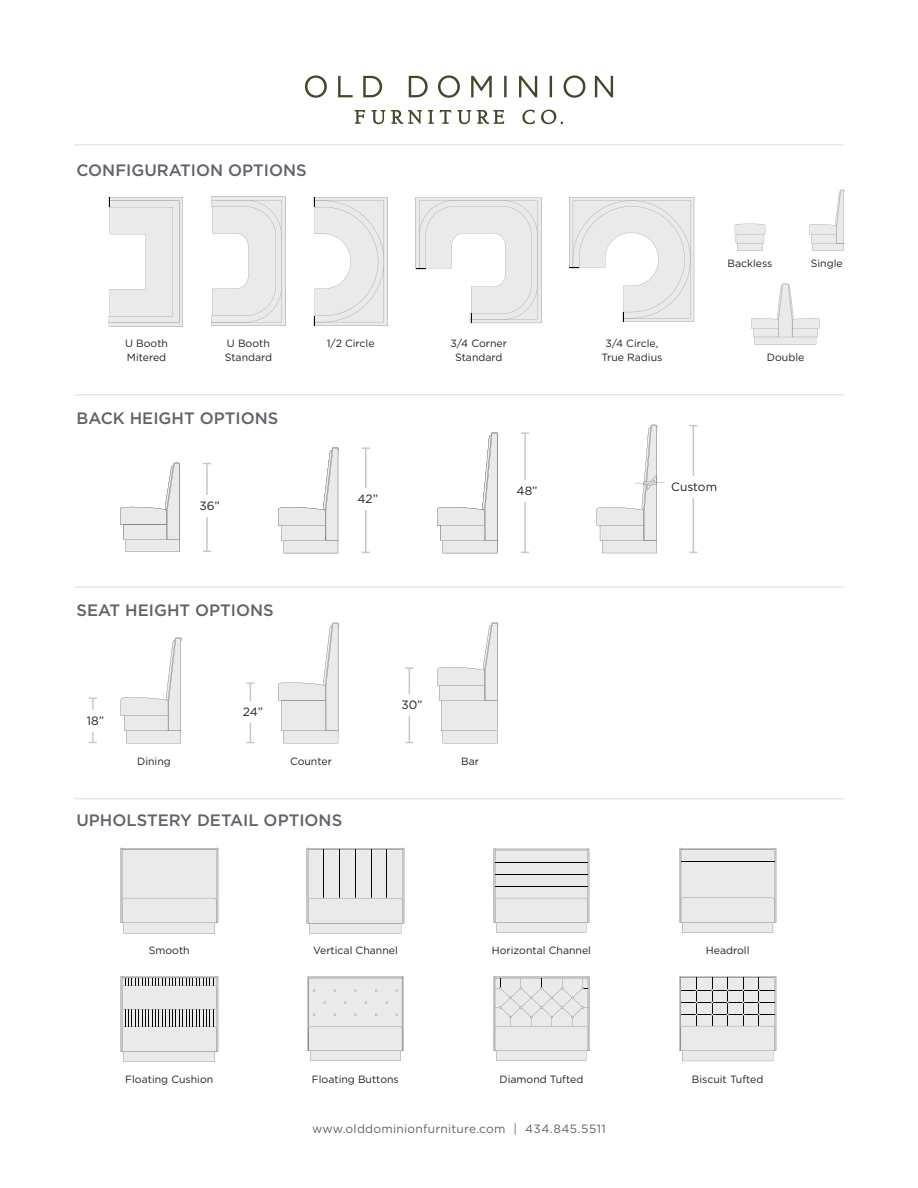
<style>
.page{position:relative;width:918px;height:1188px;background:#fff}
.page>*{position:absolute;margin:0;border:0;box-sizing:border-box;transform-origin:0 0}
.t1{font:500 16.5px "Gotham";color:#5f636a}
.t2{font:12px "Gotham";letter-spacing:.02em;color:#636366}
.t3{font:12px "Gotham";color:#231f20}
.t4{font:10.5px/13.5px "Gotham";color:#231f20}
</style>
<div class="page">
<hr style="left:74px;top:144px;width:770px;height:1px;background:#e6e7e9">
<svg style="left:679px;top:848px;width:97px;height:85px;background:#e3e3e3"></svg>
<hr style="left:681px;top:862px;width:93px;height:1px;background:#040503">
<svg style="left:493px;top:848px;width:96px;height:85px;background:#e5e5e5"></svg>
<hr style="left:495px;top:886px;width:93px;height:1px;background:#040503">
<hr style="left:495px;top:874px;width:93px;height:1px;background:#040503">
<hr style="left:495px;top:862px;width:93px;height:1px;background:#040503">
<svg style="left:120px;top:848px;width:98px;height:85px;background:#e5e5e5"></svg>
<svg style="left:307px;top:848px;width:97px;height:85px;background:#e3e3e3"></svg>
<hr style="left:324px;top:850px;width:1px;height:48px;background:#040503">
<hr style="left:340px;top:850px;width:1px;height:48px;background:#040503">
<hr style="left:355px;top:850px;width:1px;height:48px;background:#040503">
<hr style="left:371px;top:850px;width:1px;height:48px;background:#040503">
<hr style="left:387px;top:850px;width:1px;height:48px;background:#040503">
<svg style="left:679px;top:976px;width:97px;height:85px;background:#d8d8d8"></svg>
<svg style="left:307px;top:976px;width:97px;height:85px;background:#e5e5e5"></svg>
<svg style="left:493px;top:976px;width:97px;height:85px;background:#e2e2e2"></svg>
<svg style="left:120px;top:976px;width:98px;height:86px;background:#d2d2d2"></svg>
<svg style="left:121px;top:637px;width:61px;height:106px"></svg>
<svg style="left:278px;top:623px;width:61px;height:120px"></svg>
<svg style="left:437px;top:622px;width:61px;height:121px"></svg>
<svg style="left:596px;top:425px;width:69px;height:128px"></svg>
<svg style="left:437px;top:432px;width:61px;height:121px"></svg>
<svg style="left:278px;top:447px;width:61px;height:106px"></svg>
<svg style="left:120px;top:463px;width:60px;height:89px"></svg>
<svg style="left:211px;top:197px;width:74px;height:129px"></svg>
<svg style="left:109px;top:197px;width:74px;height:129px"></svg>
<svg style="left:314px;top:197px;width:74px;height:129px"></svg>
<svg style="left:416px;top:197px;width:125px;height:126px"></svg>
<svg style="left:569px;top:197px;width:125px;height:125px"></svg>
<svg style="left:735px;top:224px;width:30px;height:26px"></svg>
<svg style="left:809px;top:190px;width:35px;height:60px"></svg>
<svg style="left:751px;top:284px;width:69px;height:60px"></svg>
<hr style="left:206px;top:464px;width:2px;height:87px;background:#c7c8ca">
<svg style="left:203px;top:550px;width:8px;height:2px"></svg>
<div style="left:189px;top:495px;width:40px;height:22px;background:#fff"></div>
<hr style="left:365px;top:449px;width:2px;height:103px;background:#c7c8ca">
<svg style="left:362px;top:447px;width:8px;height:2px"></svg>
<div style="left:348px;top:488px;width:40px;height:22px;background:#fff"></div>
<hr style="left:524px;top:433px;width:2px;height:119px;background:#c7c8ca">
<svg style="left:521px;top:432px;width:8px;height:2px"></svg>
<div style="left:507px;top:480px;width:41px;height:22px;background:#fff"></div>
<hr style="left:693px;top:426px;width:1px;height:126px;background:#c7c8ca">
<div style="left:675px;top:476px;width:41px;height:21px;background:#fff"></div>
<hr style="left:92px;top:698px;width:2px;height:44px;background:#c7c8ca">
<div style="left:75px;top:710px;width:40px;height:22px;background:#fff"></div>
<hr style="left:250px;top:683px;width:1px;height:60px;background:#c7c8ca">
<svg style="left:246px;top:682px;width:8px;height:2px"></svg>
<div style="left:232px;top:701px;width:41px;height:22px;background:#fff"></div>
<hr style="left:409px;top:668px;width:1px;height:75px;background:#c7c8ca">
<svg style="left:405px;top:667px;width:8px;height:2px"></svg>
<div style="left:391px;top:694px;width:41px;height:21px;background:#fff"></div>
<svg style="left:305px;top:75px;width:308px;height:49px"></svg>
<hr style="left:74px;top:394px;width:770px;height:2px;background:#e6e7e9">
<hr style="left:74px;top:586px;width:770px;height:2px;background:#e6e7e9">
<hr style="left:74px;top:798px;width:770px;height:1px;background:#e6e7e9">
<h1 class="t1" style="left:76px;top:160px;width:232px">CONFIGURATION OPTIONS</h1>
<p class="t4" style="left:728px;top:257px;width:46px">Backless</p>
<p class="t4" style="left:811px;top:257px;width:33px">Single</p>
<p class="t4" style="left:125px;top:337px;width:44px">U Booth<br>Mitered</p>
<p class="t4" style="left:225px;top:337px;width:49px">U Booth<br>Standard</p>
<p class="t4" style="left:327px;top:337px;width:49px">1/2 Circle</p>
<p class="t4" style="left:451px;top:337px;width:58px;text-align:center">3/4 Corner<br>Standard</p>
<p class="t4" style="left:601px;top:337px;width:63px;text-align:center">3/4 Circle,<br>True Radius</p>
<h1 class="t1" style="left:76px;top:408px;width:203px">BACK HEIGHT OPTIONS</h1>
<p class="t3" style="left:199px;top:501px;width:22px">36”</p>
<p class="t3" style="left:358px;top:493px;width:22px">42”</p>
<p class="t3" style="left:517px;top:485px;width:22px">48”</p>
<p class="t3" style="left:671px;top:481px;width:47px">Custom</p>
<p class="t4" style="left:767px;top:351px;width:39px">Double</p>
<h1 class="t1" style="left:76px;top:601px;width:199px">SEAT HEIGHT OPTIONS</h1>
<p class="t3" style="left:87px;top:716px;width:19px">18”</p>
<p class="t4" style="left:137px;top:755px;width:35px">Dining</p>
<p class="t3" style="left:243px;top:707px;width:22px">24”</p>
<p class="t3" style="left:401px;top:699px;width:23px">30”</p>
<p class="t4" style="left:290px;top:755px;width:43px">Counter</p>
<p class="t4" style="left:461px;top:755px;width:19px">Bar</p>
<h1 class="t1" style="left:76px;top:811px;width:267px">UPHOLSTERY DETAIL OPTIONS</h1>
<p class="t4" style="left:149px;top:944px;width:42px">Smooth</p>
<p class="t4" style="left:313px;top:944px;width:86px">Vertical Channel</p>
<p class="t4" style="left:492px;top:944px;width:101px">Horizontal Channel</p>
<p class="t4" style="left:706px;top:944px;width:45px">Headroll</p>
<p class="t4" style="left:125px;top:1073px;width:89px">Floating Cushion</p>
<p class="t4" style="left:312px;top:1073px;width:88px">Floating Buttons</p>
<p class="t4" style="left:500px;top:1073px;width:85px">Diamond Tufted</p>
<p class="t4" style="left:692px;top:1073px;width:73px">Biscuit Tufted</p>
<p class="t2" style="left:312px;top:1124px;width:295px">www.olddominionfurniture.com | 434.845.5511</p>
</div>
